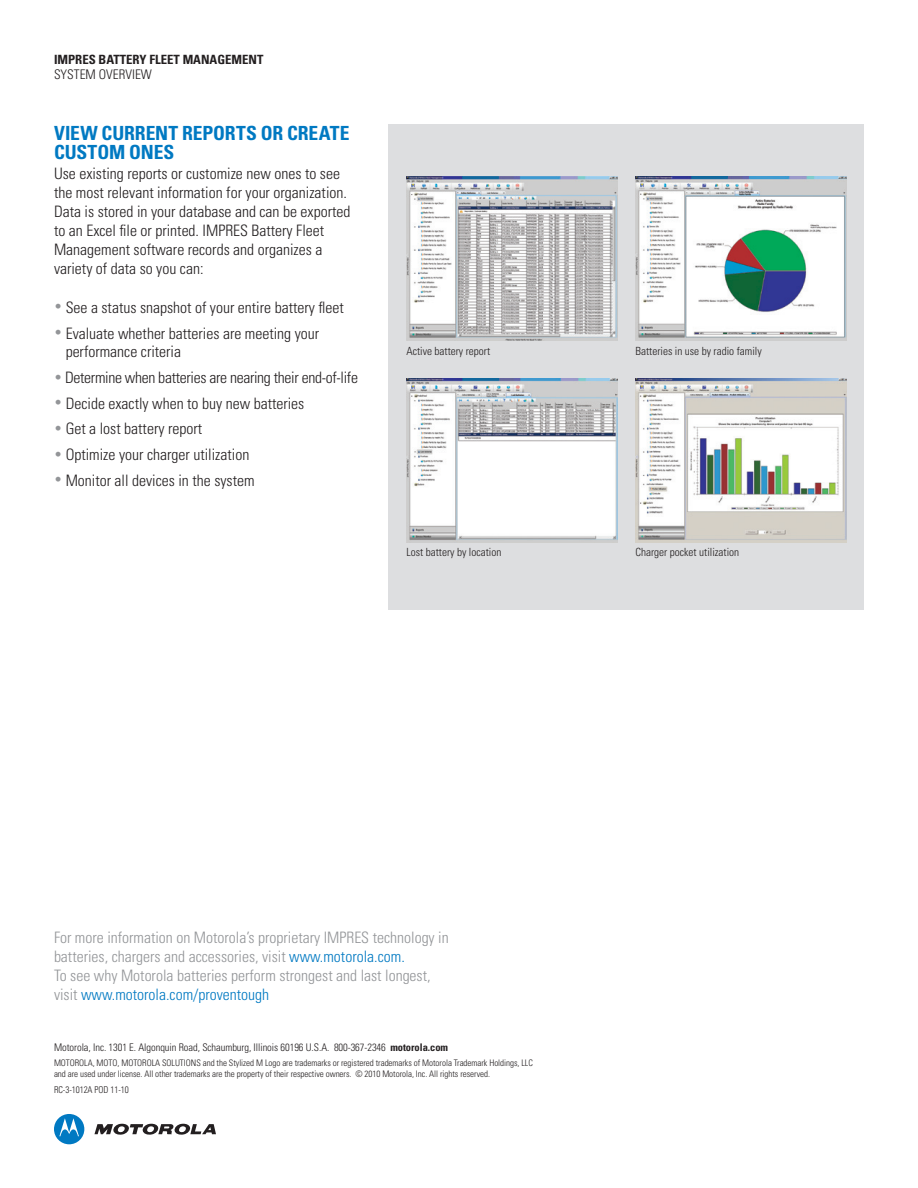
<style>
.page{position:relative;width:918px;height:1188px;background:#fff}
.page>*{position:absolute;margin:0;border:0;box-sizing:border-box;transform-origin:0 0}
.Introductory_copy{font:700 condensed 19.5px/19.5px "Univers";letter-spacing:-.005em;color:#0079c2}
.Introductory_copy-2{font:300 condensed 15.75px/18.9px "Univers";color:#231f20}
.ABOVE_RULE{font:300 condensed 15.75px/18.9px "Univers";color:#939598}
.Introductory_copy-3{font:300 condensed 15.75px "Univers";letter-spacing:-.02em;color:#231f20}
.ABOVE_RULE-2{font:300 condensed 15.75px "Univers";color:#0079c2}
.t1{font:300 condensed 13.2px "Univers";color:#231f20}
.t2{font:700 condensed 12.75px "Univers";color:#231f20}
.ABOVE_RULE-3{font:300 condensed 11.25px "Univers";color:#231f20}
.t3{font:300 condensed 10.5px "Univers";letter-spacing:-.005em;color:#231f20}
.t4{font:300 condensed 9.3px "Univers";letter-spacing:-.005em;color:#231f20;scale:.96 1}
.t5{font:300 condensed 9px "Univers";letter-spacing:-.005em;color:#231f20}
.s1{font-size:13.5px;color:#939598}
.s2{color:#0079c2}
.s3{color:#939598}
.s4{font-weight:700}
</style>
<div class="page">
<div style="left:388px;top:124px;width:476px;height:486px;background:#dddee0"></div>
<img style="left:407px;top:177px;width:211px;height:164px">
<img style="left:407px;top:378px;width:211px;height:164px">
<img style="left:635px;top:177px;width:212px;height:164px">
<img style="left:635px;top:378px;width:212px;height:164px">
<svg style="left:54px;top:1114px;width:30px;height:30px"></svg>
<svg style="left:94px;top:1124px;width:122px;height:11px"></svg>
<p class="t2" style="left:54px;top:52px;width:211px">IMPRES BATTERY FLEET MANAGEMENT</p>
<p class="t1" style="left:54px;top:67px;width:99px">SYSTEM OVERVIEW</p>
<p class="Introductory_copy" style="left:54px;top:123px;width:297px">VIEW CURRENT REPORTS OR CREATE<br>CUSTOM ONES</p>
<p class="Introductory_copy-2" style="left:54px;top:164px;width:298px">Use existing reports or customize new ones to see the most relevant information for your organization.<br>Data is stored in your database and can be exported to an Excel file or printed. IMPRES Battery Fleet Management software records and organizes a variety of data so you can:</p>
<p class="Introductory_copy-2" style="left:54px;top:298px;width:291px"><span class="s1">•</span> See a status snapshot of your entire battery fleet</p>
<p class="Introductory_copy-2" style="left:66px;top:324px;width:255px;text-indent:-12px"><span class="s1">•</span> Evaluate whether batteries are meeting your performance criteria</p>
<p class="Introductory_copy-3" style="left:54px;top:368px;width:305px"><span class="s1">•</span> Determine when batteries are nearing their end-of-life</p>
<p class="Introductory_copy-2" style="left:54px;top:394px;width:252px"><span class="s1">•</span> Decide exactly when to buy new batteries</p>
<p class="Introductory_copy-2" style="left:54px;top:419px;width:150px"><span class="s1">•</span> Get a lost battery report</p>
<p class="Introductory_copy-2" style="left:54px;top:445px;width:197px"><span class="s1">•</span> Optimize your charger utilization</p>
<p class="Introductory_copy-2" style="left:54px;top:471px;width:202px"><span class="s1">•</span> Monitor all devices in the system</p>
<p class="ABOVE_RULE-3" style="left:407px;top:344px;width:85px">Active battery report</p>
<p class="ABOVE_RULE-3" style="left:407px;top:546px;width:96px">Lost battery by location</p>
<p class="ABOVE_RULE-3" style="left:636px;top:344px;width:128px">Batteries in use by radio family</p>
<p class="ABOVE_RULE-3" style="left:636px;top:546px;width:105px">Charger pocket utilization</p>
<p class="ABOVE_RULE" style="left:54px;top:928px;width:396px">For more information on Motorola’s proprietary IMPRES technology in batteries, chargers and accessories, visit <span class="s2">www.motorola.com.</span></p>
<p class="ABOVE_RULE" style="left:54px;top:966px;width:378px">To see why Motorola batteries perform strongest and last longest,</p>
<p class="ABOVE_RULE-2" style="left:54px;top:985px;width:217px"><span class="s3">visit</span> www.motorola.com/proventough</p>
<p class="t3" style="left:54px;top:1041px;width:396px">Motorola, Inc. 1301 E. Algonquin Road, Schaumburg, Illinois 60196 U.S.A. 800-367-2346 <span class="s4">motorola.com</span></p>
<p class="t5" style="left:54px;top:1057px;width:480px">MOTOROLA, MOTO, MOTOROLA SOLUTIONS and the Stylized M Logo are trademarks or registered trademarks of Motorola Trademark Holdings, LLC</p>
<p class="t5" style="left:54px;top:1068px;width:438px">and are used under license. All other trademarks are the property of their respective owners. © 2010 Motorola, Inc. All rights reserved.</p>
<p class="t4" style="left:54px;top:1084px;width:79px">RC-3-1012A POD 11-10</p>
</div>
